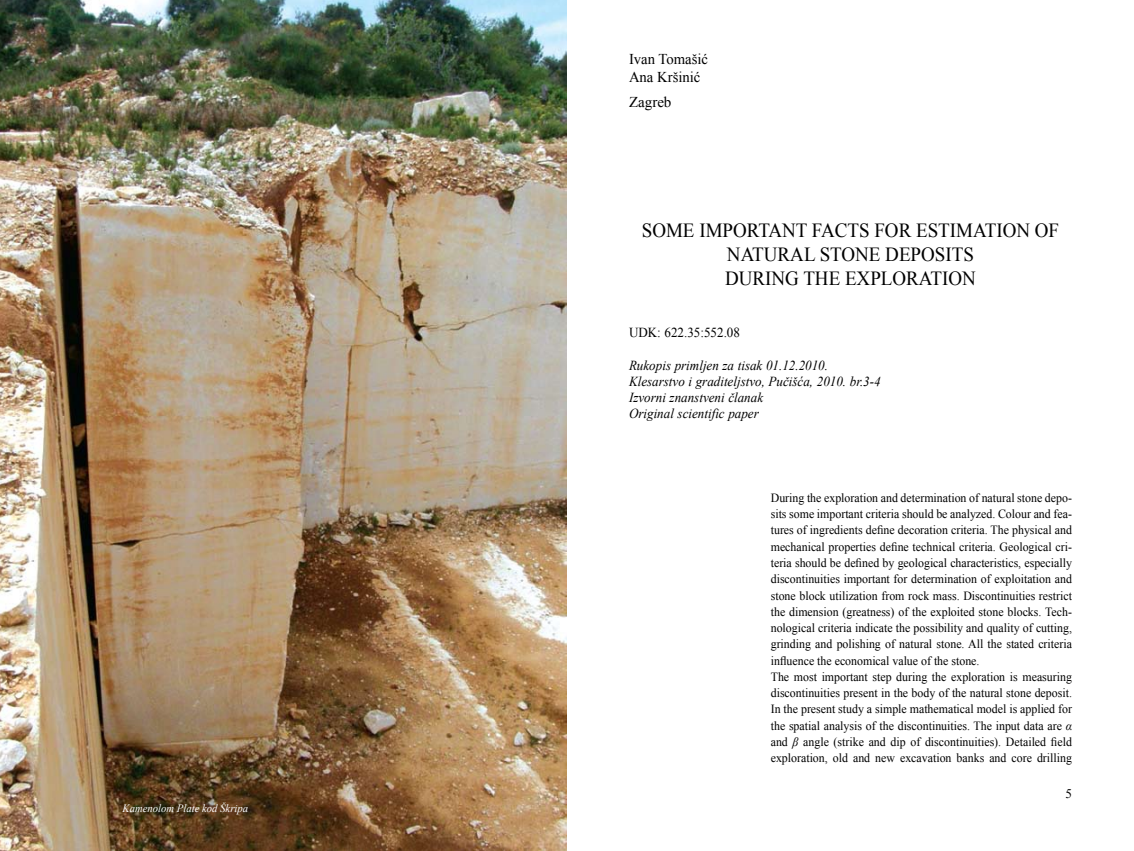
<style>
.page{position:relative;width:1134px;height:851px;background:#fff}
.page>*{position:absolute;margin:0;border:0;box-sizing:border-box;transform-origin:0 0}
.t1{font:20px/24px "Times New Roman";color:#000;text-align:center;scale:.95 1}
.t2{font:15px/18px "Times New Roman";color:#000}
.t3{font:italic 13.75px/16.2px "Times New Roman";color:#000;scale:.95 1}
.t4{font:13.75px "Times New Roman";color:#000;scale:.95 1}
.t5{font:13.12px "Times New Roman";color:#000}
.t6{font:12.5px/16.2px "Times New Roman";color:#000;scale:.95 1}
.t7{font:italic 11.25px "Times New Roman";color:#fff;scale:.95 1}
.s1{font-style:italic}
</style>
<div class="page">
<img style="left:0;top:0;width:567px;height:850px">
<p class="t7" style="left:123px;top:800px;width:134px">Kamenolom Plate kod Škripa</p>
<p class="t2" style="left:629px;top:49px;width:81px">Ivan Tomašić<br>Ana Kršinić</p>
<p class="t2" style="left:629px;top:92px;width:44px">Zagreb</p>
<h1 class="t1" style="left:642px;top:218px;width:441px">SOME IMPORTANT FACTS FOR ESTIMATION OF<br>NATURAL STONE DEPOSITS<br>DURING THE EXPLORATION</h1>
<p class="t4" style="left:629px;top:323px;width:118px">UDK: 622.35:552.08</p>
<p class="t3" style="left:629px;top:356px;width:266px">Rukopis primljen za tisak 01.12.2010.<br>Klesarstvo i graditeljstvo, Pučišća, 2010. br.3-4<br>Izvorni znanstveni članak<br>Original scientific paper</p>
<p class="t6" style="left:771px;top:489px;width:319px">During the exploration and determination of natural stone depo&shy;sits some important criteria should be analyzed. Colour and fea&shy;tures of ingredients define decoration criteria. The physical and mechanical properties define technical criteria. Geological cri&shy;teria should be defined by geological characteristics, especially discontinuities important for determination of exploitation and stone block utilization from rock mass. Discontinuities restrict the dimension (greatness) of the exploited stone blocks. Tech&shy;nological criteria indicate the possibility and quality of cutting, grinding and polishing of natural stone. All the stated criteria influence the economical value of the stone.<br>The most important step during the exploration is measuring discontinuities present in the body of the natural stone deposit.<br>In the present study a simple mathematical model is applied for the spatial analysis of the discontinuities. The input data are <span class="s1">α </span>and <span class="s1">β</span> angle (strike and dip of discontinuities). Detailed field exploration, old and new excavation banks and core drilling</p>
<p class="t5" style="left:1065px;top:784px;width:8px">5</p>
</div>
